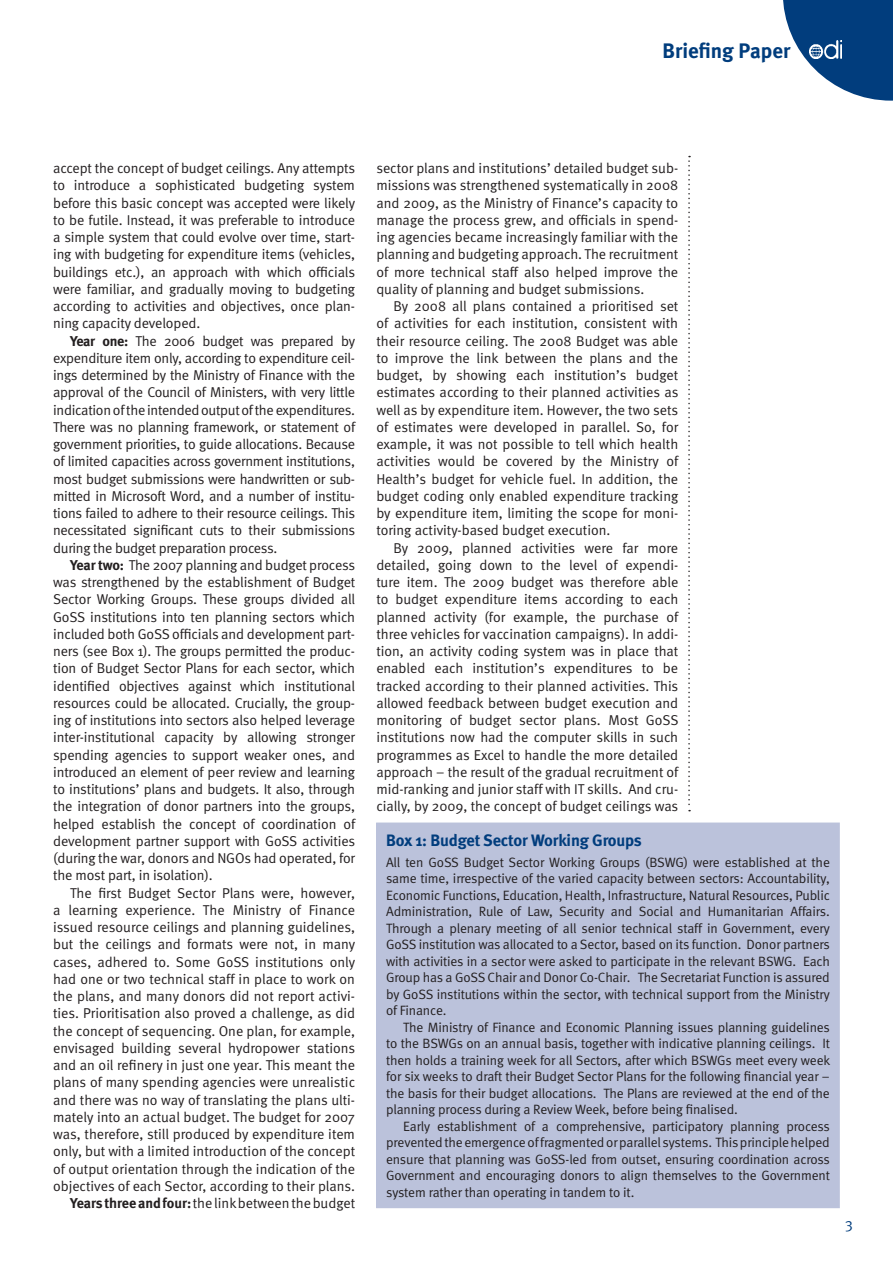
<style>
.page{position:relative;width:893px;height:1263px;background:#fff}
.page>*{position:absolute;margin:0;border:0;box-sizing:border-box;transform-origin:0 0}
.c4_Strapline_right{font:700 21px "Meta";color:#013d7d}
.b3_Box_head{font:700 16.5px "Meta";letter-spacing:-.01em;color:#013d7d}
.t1{font:15px "Meta Normal Expert";color:#013d7d}
._1_Body_text{font:14.25px/17.2px "Meta Normal";letter-spacing:-.01em;color:#231f20;text-align:justify}
.b1_Box_text{font:13.5px/16.5px "Meta Normal";letter-spacing:-.01em;color:#231f20;text-align:justify}
.b2_Box_text_no_inden{font:13.5px/16.5px "Meta Normal";letter-spacing:-.01em;color:#231f20;text-align:justify}
.s1{font-family:"Meta";font-weight:700}
</style>
<div class="page">
<svg style="left:783px;top:0;width:110px;height:101px"></svg>
<svg style="left:809px;top:40px;width:33px;height:1px"></svg>
<img style="left:809px;top:41px;width:33px;height:18px">
<svg style="left:688px;top:156px;width:2px;height:655px"></svg>
<div style="left:377px;top:823px;width:462px;height:384px;background:#bbc2db"></div>
<div style="left:376px;top:822px;width:464px;height:386px;border:2px solid #bbc2db"></div>
<p class="c4_Strapline_right" style="left:662px;top:38px;width:129px">Briefing Paper</p>
<p class="_1_Body_text" style="left:53px;top:159px;width:304px">accept the concept of budget ceilings. Any attempts to introduce a sophisticated budgeting system before this basic concept was accepted were likely to be futile. Instead, it was preferable to introduce a simple system that could evolve over time, start&shy;ing with budgeting for expenditure items (vehicles, buildings etc.), an approach with which officials were familiar, and gradually moving to budgeting according to activities and objectives, once plan&shy;ning capacity developed.</p>
<p class="_1_Body_text" style="left:53px;top:332px;width:304px;text-indent:17px"><span class="s1">Year one:</span> The 2006 budget was prepared by expenditure item only, according to expenditure ceil&shy;ings determined by the Ministry of Finance with the approval of the Council of Ministers, with very little indication of the intended output of the expenditures.<br>There was no planning framework, or statement of government priorities, to guide allocations. Because of limited capacities across government institutions, most budget submissions were handwritten or sub&shy;mitted in Microsoft Word, and a number of institu&shy;tions failed to adhere to their resource ceilings. This necessitated significant cuts to their submissions during the budget preparation process.</p>
<p class="_1_Body_text" style="left:53px;top:556px;width:304px;text-indent:17px"><span class="s1">Year two:</span> The 2007 planning and budget process was strengthened by the establishment of Budget Sector Working Groups. These groups divided all GoSS institutions into ten planning sectors which included both GoSS officials and development part&shy;ners (see Box 1). The groups permitted the produc&shy;tion of Budget Sector Plans for each sector, which identified objectives against which institutional resources could be allocated. Crucially, the group&shy;ing of institutions into sectors also helped leverage inter-institutional capacity by allowing stronger spending agencies to support weaker ones, and introduced an element of peer review and learning to institutions’ plans and budgets. It also, through the integration of donor partners into the groups, helped establish the concept of coordination of development partner support with GoSS activities (during the war, donors and NGOs had operated, for the most part, in isolation).</p>
<p class="_1_Body_text" style="left:53px;top:884px;width:304px;text-indent:17px">The first Budget Sector Plans were, however, a learning experience. The Ministry of Finance issued resource ceilings and planning guidelines, but the ceilings and formats were not, in many cases, adhered to. Some GoSS institutions only had one or two technical staff in place to work on the plans, and many donors did not report activi&shy;ties. Prioritisation also proved a challenge, as did the concept of sequencing. One plan, for example, envisaged building several hydropower stations and an oil refinery in just one year. This meant the plans of many spending agencies were unrealistic and there was no way of translating the plans ulti&shy;mately into an actual budget. The budget for 2007 was, therefore, still produced by expenditure item only, but with a limited introduction of the concept of output orientation through the indication of the objectives of each Sector, according to their plans.</p>
<p class="_1_Body_text" style="left:70px;top:1194px;width:286px"><span class="s1">Years three and four:</span> the link between the budget</p>
<p class="_1_Body_text" style="left:376px;top:159px;width:304px">sector plans and institutions’ detailed budget sub&shy;missions was strengthened systematically in 2008 and 2009, as the Ministry of Finance’s capacity to manage the process grew, and officials in spend&shy;ing agencies became increasingly familiar with the planning and budgeting approach. The recruitment of more technical staff also helped improve the quality of planning and budget submissions.</p>
<p class="_1_Body_text" style="left:376px;top:297px;width:304px;text-indent:17px">By 2008 all plans contained a prioritised set of activities for each institution, consistent with their resource ceiling. The 2008 Budget was able to improve the link between the plans and the budget, by showing each institution’s budget estimates according to their planned activities as well as by expenditure item. However, the two sets of estimates were developed in parallel. So, for example, it was not possible to tell which health activities would be covered by the Ministry of Health’s budget for vehicle fuel. In addition, the budget coding only enabled expenditure tracking by expenditure item, limiting the scope for moni&shy;toring activity-based budget execution.</p>
<p class="_1_Body_text" style="left:376px;top:539px;width:304px;text-indent:17px">By 2009, planned activities were far more detailed, going down to the level of expendi&shy;ture item. The 2009 budget was therefore able to budget expenditure items according to each planned activity (for example, the purchase of three vehicles for vaccination campaigns). In addi&shy;tion, an activity coding system was in place that enabled each institution’s expenditures to be tracked according to their planned activities. This allowed feedback between budget execution and monitoring of budget sector plans. Most GoSS institutions now had the computer skills in such programmes as Excel to handle the more detailed approach – the result of the gradual recruitment of mid-ranking and junior staff with IT skills. And cru&shy;cially, by 2009, the concept of budget ceilings was</p>
<p class="b3_Box_head" style="left:386px;top:830px;width:257px">Box 1: Budget Sector Working Groups</p>
<p class="b2_Box_text_no_inden" style="left:386px;top:853px;width:445px">All ten GoSS Budget Sector Working Groups (BSWG) were established at the same time, irrespective of the varied capacity between sectors: Accountability, Economic Functions, Education, Health, Infrastructure, Natural Resources, Public Administration, Rule of Law, Security and Social and Humanitarian Affairs.<br>Through a plenary meeting of all senior technical staff in Government, every GoSS institution was allocated to a Sector, based on its function. Donor partners with activities in a sector were asked to participate in the relevant BSWG. Each Group has a GoSS Chair and Donor Co-Chair. The Secretariat Function is assured by GoSS institutions within the sector, with technical support from the Ministry of Finance.</p>
<p class="b1_Box_text" style="left:386px;top:1018px;width:446px;text-indent:17px">The Ministry of Finance and Economic Planning issues planning guidelines to the BSWGs on an annual basis, together with indicative planning ceilings. It then holds a training week for all Sectors, after which BSWGs meet every week for six weeks to draft their Budget Sector Plans for the following financial year – the basis for their budget allocations. The Plans are reviewed at the end of the planning process during a Review Week, before being finalised.</p>
<p class="b1_Box_text" style="left:386px;top:1117px;width:445px;text-indent:17px">Early establishment of a comprehensive, participatory planning process prevented the emergence of fragmented or parallel systems. This principle helped ensure that planning was GoSS-led from outset, ensuring coordination across Government and encouraging donors to align themselves to the Government system rather than operating in tandem to it.</p>
<p class="t1" style="left:845px;top:1218px;width:9px">3</p>
</div>
